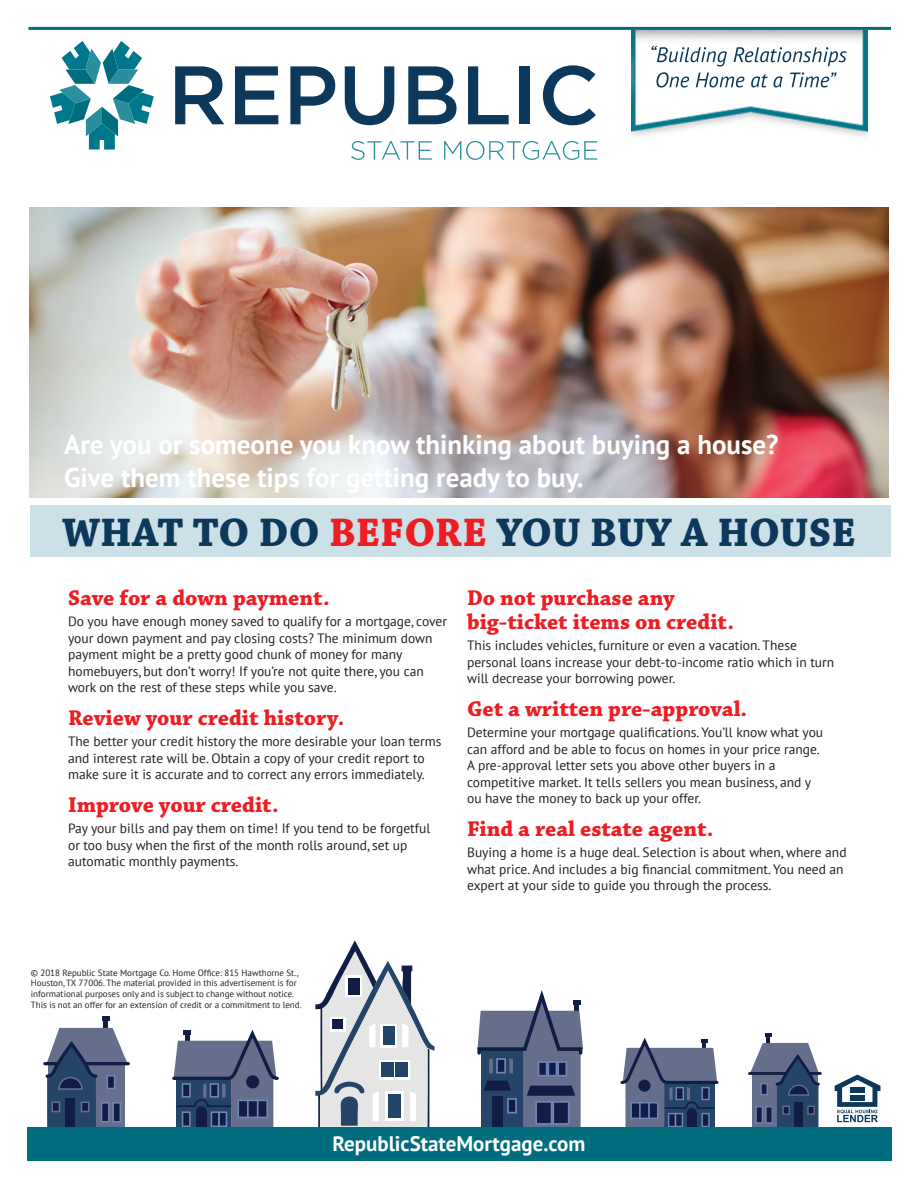
<style>
.page{position:relative;width:918px;height:1188px;background:#fff}
.page>*{position:absolute;margin:0;border:0;box-sizing:border-box;transform-origin:0 0}
.t1{font:700 42px "Chaparral Pro";color:#0c385c}
.t2{font:700 27px "PT Sans";color:#fff}
.t3{font:700 22.5px/24px "Chaparral Pro";color:#ee1d23}
.t4{font:700 21px "PT Sans";color:#fff}
.t5{font:13.5px/16.5px "PT Sans";color:#231f20}
.t6{font:9px/10.8px "PT Sans";color:#231f20}
.s1{color:#ee1d23}
</style>
<div class="page">
<svg style="left:315px;top:940px;width:120px;height:188px"></svg>
<svg style="left:171px;top:1031px;width:110px;height:97px"></svg>
<div style="left:196px;top:1106px;width:11px;height:11px;background:#111d44;border-radius:50%"></div>
<div style="left:196px;top:1111px;width:11px;height:18px;background:#111d44"></div>
<div style="left:246px;top:1075px;width:13px;height:13px;background:#111d44;border-radius:50%"></div>
<hr style="left:104px;top:1017px;width:4px;height:14px;background:#101e44">
<svg style="left:102px;top:1017px;width:8px;height:4px"></svg>
<svg style="left:44px;top:1028px;width:84px;height:100px;background:#576884"></svg>
<svg style="left:476px;top:990px;width:108px;height:138px"></svg>
<svg style="left:619px;top:1039px;width:101px;height:89px"></svg>
<div style="left:687px;top:1108px;width:10px;height:10px;background:#111d44;border-radius:50%"></div>
<div style="left:687px;top:1113px;width:10px;height:16px;background:#111d44"></div>
<div style="left:638px;top:1080px;width:13px;height:12px;background:#111d44;border-radius:50%"></div>
<hr style="left:749px;top:1072px;width:37px;height:3px;background:#101e44">
<svg style="left:750px;top:1034px;width:71px;height:94px"></svg>
<div style="left:27px;top:1128px;width:864px;height:33px;background:#006d7e"></div>
<img style="left:631px;top:30px;width:237px;height:107px">
<svg style="left:351px;top:141px;width:81px;height:19px"></svg>
<svg style="left:444px;top:141px;width:153px;height:19px"></svg>
<svg style="left:175px;top:66px;width:49px;height:58px"></svg>
<svg style="left:235px;top:66px;width:43px;height:58px"></svg>
<svg style="left:290px;top:66px;width:45px;height:58px"></svg>
<svg style="left:345px;top:66px;width:49px;height:59px"></svg>
<svg style="left:408px;top:66px;width:49px;height:58px"></svg>
<svg style="left:468px;top:66px;width:41px;height:58px"></svg>
<div style="left:520px;top:66px;width:10px;height:58px;background:#0c385c"></div>
<svg style="left:543px;top:65px;width:53px;height:60px"></svg>
<svg style="left:50px;top:41px;width:104px;height:109px"></svg>
<svg style="left:651px;top:46px;width:196px;height:42px"></svg>
<hr style="left:28px;top:27px;width:863px;height:3px;background:#006d7e">
<svg style="left:835px;top:1075px;width:45px;height:47px"></svg>
<img style="left:29px;top:208px;width:860px;height:290px">
<div style="left:30px;top:505px;width:861px;height:52px;background:#cce1e7"></div>
<p class="t2" style="left:64px;top:427px;width:716px">Are you or someone you know thinking about buying a house?</p>
<p class="t2" style="left:64px;top:459px;width:521px">Give them these tips for getting ready to buy.</p>
<p class="t1" style="left:62px;top:508px;width:795px">WHAT TO DO <span class="s1">BEFORE</span> YOU BUY A HOUSE</p>
<p class="t3" style="left:68px;top:587px;width:263px">Save for a down payment.</p>
<p class="t5" style="left:68px;top:613px;width:380px">Do you have enough money saved to qualify for a mortgage, cover your down payment and pay closing costs? The minimum down payment might be a pretty good chunk of money for many homebuyers, but don’t worry! If you’re not quite there, you can work on the rest of these steps while you save.</p>
<p class="t3" style="left:68px;top:707px;width:278px">Review your credit history.</p>
<p class="t5" style="left:68px;top:733px;width:375px">The better your credit history the more desirable your loan terms and interest rate will be. Obtain a copy of your credit report to make sure it is accurate and to correct any errors immediately.</p>
<p class="t3" style="left:68px;top:794px;width:212px">Improve your credit.</p>
<p class="t5" style="left:68px;top:820px;width:364px">Pay your bills and pay them on time! If you tend to be forgetful or too busy when the first of the month rolls around, set up automatic monthly payments.</p>
<p class="t3" style="left:467px;top:587px;width:268px">Do not purchase any big-ticket items on credit.</p>
<p class="t5" style="left:467px;top:637px;width:369px">This includes vehicles, furniture or even a vacation. These personal loans increase your debt-to-income ratio which in turn will decrease your borrowing power.</p>
<p class="t3" style="left:467px;top:698px;width:282px">Get a written pre-approval.</p>
<p class="t5" style="left:467px;top:724px;width:358px">Determine your mortgage qualifications. You’ll know what you can afford and be able to focus on homes in your price range.<br>A pre-approval letter sets you above other buyers in a competitive market. It tells sellers you mean business, and y ou have the money to back up your offer.</p>
<p class="t3" style="left:467px;top:818px;width:248px">Find a real estate agent.</p>
<p class="t5" style="left:467px;top:844px;width:381px">Buying a home is a huge deal. Selection is about when, where and what price. And includes a big financial commitment. You need an expert at your side to guide you through the process.</p>
<p class="t6" style="left:31px;top:967px;width:272px">© 2018 Republic State Mortgage Co. Home Office: 815 Hawthorne St., Houston, TX 77006. The material provided in this advertisement is for informational purposes only and is subject to change without notice.<br>This is not an offer for an extension of credit or a commitment to lend.</p>
<h3 class="t4" style="left:333px;top:1130px;width:254px">RepublicStateMortgage.com</h3>
</div>
